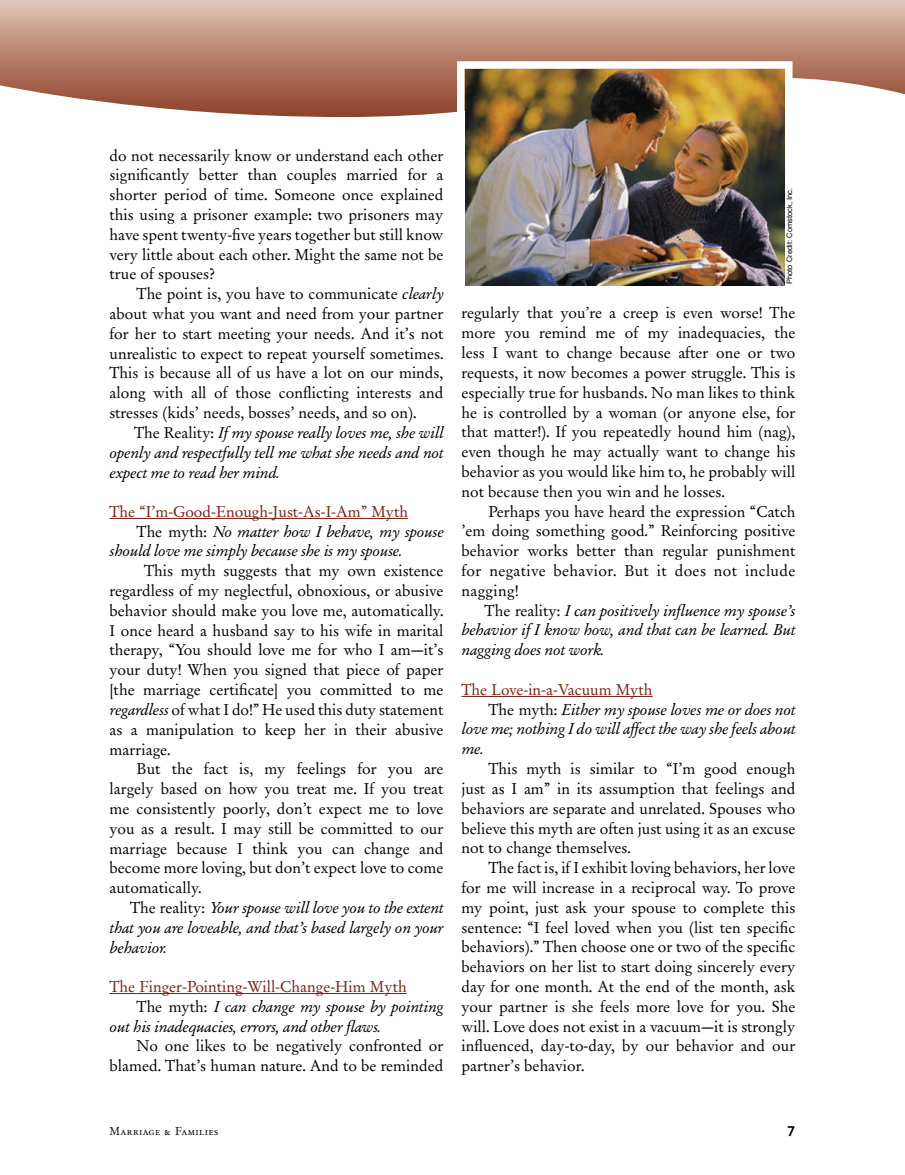
<style>
.page{position:relative;width:905px;height:1175px;background:#fff}
.page>*{position:absolute;margin:0;border:0;box-sizing:border-box;transform-origin:0 0}
.t1{font:16.5px/19.8px "Garamond Nr 1 SB";color:#000;text-align:justify}
.t2{font:italic 16.5px/19.8px "Garamond Nr 1 SB";color:#000;text-align:justify}
.t3{font:16.5px "Garamond Nr 1 SB";color:#7a1e0e}
.t4{font:12px "Garamond Nr 1 SB Caps";letter-spacing:.025em;color:#000}
.t5{font:7.5px "Helvetica";color:#000}
.s1{font-style:italic}
.s2{font-style:normal}
</style>
<div class="page">
<hr style="left:110px;top:518px;width:298px;height:1px;background:#7a1e0e">
<hr style="left:110px;top:993px;width:297px;height:1px;background:#7a1e0e">
<hr style="left:461px;top:696px;width:191px;height:1px;background:#7a1e0e">
<svg style="left:0;top:0;width:904px;height:117px;background:#c39786"></svg>
<img style="left:466px;top:70px;width:317px;height:215px">
<div style="left:457px;top:61px;width:335px;height:245px;border:8px solid #fff"></div>
<p class="t1" style="left:110px;top:146px;width:335px">do not necessarily know or understand each other significantly better than couples married for a shorter period of time. Someone once explained this using a prisoner example: two prisoners may have spent twenty-five years together but still know very little about each other. Might the same not be true of spouses?</p>
<p class="t1" style="left:110px;top:284px;width:335px;text-indent:27px">The point is, you have to communicate <span class="s1">clearly </span>about what you want and need from your partner for her to start meeting your needs. And it’s not unrealistic to expect to repeat yourself sometimes.<br>This is because all of us have a lot on our minds, along with all of those conflicting interests and stresses (kids’ needs, bosses’ needs, and so on).</p>
<p class="t2" style="left:110px;top:423px;width:335px;text-indent:24px"><span class="s2">The Reality:</span> If my spouse really loves me, she will openly and respectfully tell me what she needs and not expect me to read her mind.</p>
<p class="t3" style="left:110px;top:502px;width:300px">The “I’m-Good-Enough-Just-As-I-Am” Myth</p>
<p class="t2" style="left:136px;top:522px;width:308px"><span class="s2">The myth:</span> No matter how I behave, my spouse</p>
<p class="t2" style="left:110px;top:542px;width:294px">should love me simply because she is my spouse.</p>
<p class="t1" style="left:110px;top:561px;width:335px;text-indent:35px">This myth suggests that my own existence regardless of my neglectful, obnoxious, or abusive behavior should make you love me, automatically.<br>I once heard a husband say to his wife in marital therapy, “You should love me for who I am—it’s your duty! When you signed that piece of paper [the marriage certificate] you committed to me <span class="s1">regardless</span> of what I do!” He used this duty statement as a manipulation to keep her in their abusive marriage.</p>
<p class="t1" style="left:110px;top:759px;width:335px;text-indent:27px">But the fact is, my feelings for you are largely based on how you treat me. If you treat me consistently poorly, don’t expect me to love you as a result. I may still be committed to our marriage because I think you can change and become more loving, but don’t expect love to come automatically.</p>
<p class="t2" style="left:110px;top:898px;width:335px;text-indent:20px"><span class="s2">The reality:</span> Your spouse will love you to the extent that you are loveable, and that’s based largely on your behavior.</p>
<p class="t3" style="left:110px;top:977px;width:299px">The Finger-Pointing-Will-Change-Him Myth</p>
<p class="t2" style="left:136px;top:997px;width:308px"><span class="s2">The myth:</span> I can change my spouse by pointing</p>
<p class="t2" style="left:110px;top:1017px;width:273px">out his inadequacies, errors, and other flaws.</p>
<p class="t1" style="left:110px;top:1036px;width:335px;text-align:right">No one likes to be negatively confronted or blamed. That’s human nature. And to be reminded</p>
<p class="t5" style="left:783px;top:284px;width:98px;rotate:-90deg">Photo Credit: Comstock, Inc.</p>
<p class="t1" style="left:461px;top:303px;width:335px">regularly that you’re a creep is even worse! The more you remind me of my inadequacies, the less I want to change because after one or two requests, it now becomes a power struggle. This is especially true for husbands. No man likes to think he is controlled by a woman (or anyone else, for that matter!). If you repeatedly hound him (nag), even though he may actually want to change his behavior as you would like him to, he probably will not because then you win and he losses.</p>
<p class="t1" style="left:461px;top:501px;width:335px;text-indent:27px">Perhaps you have heard the expression “Catch ’em doing something good.” Reinforcing positive behavior works better than regular punishment for negative behavior. But it does not include nagging!</p>
<p class="t2" style="left:461px;top:601px;width:335px;text-indent:23px"><span class="s2">The reality:</span> I can positively influence my spouse’s behavior if I know how, and that can be learned. But nagging does not work.</p>
<p class="t3" style="left:461px;top:680px;width:193px">The Love-in-a-Vacuum Myth</p>
<p class="t2" style="left:488px;top:700px;width:308px"><span class="s2">The myth:</span> Either my spouse loves me or does not</p>
<p class="t2" style="left:461px;top:720px;width:335px">love me; nothing I do will affect the way she feels about</p>
<p class="t2" style="left:461px;top:739px;width:23px">me.</p>
<p class="t1" style="left:461px;top:759px;width:335px;text-indent:27px">This myth is similar to “I’m good enough just as I am” in its assumption that feelings and behaviors are separate and unrelated. Spouses who believe this myth are often just using it as an excuse not to change themselves.</p>
<p class="t1" style="left:461px;top:858px;width:335px;text-indent:27px">The fact is, if I exhibit loving behaviors, her love for me will increase in a reciprocal way. To prove my point, just ask your spouse to complete this sentence: “I feel loved when you (list ten specific behaviors).” Then choose one or two of the specific behaviors on her list to start doing sincerely every day for one month. At the end of the month, ask your partner is she feels more love for you. She will. Love does not exist in a vacuum—it is strongly influenced, day-to-day, by our behavior and our partner’s behavior.</p>
<p class="t4" style="left:110px;top:1124px;width:110px">Marriage &amp; Families</p>
</div>
